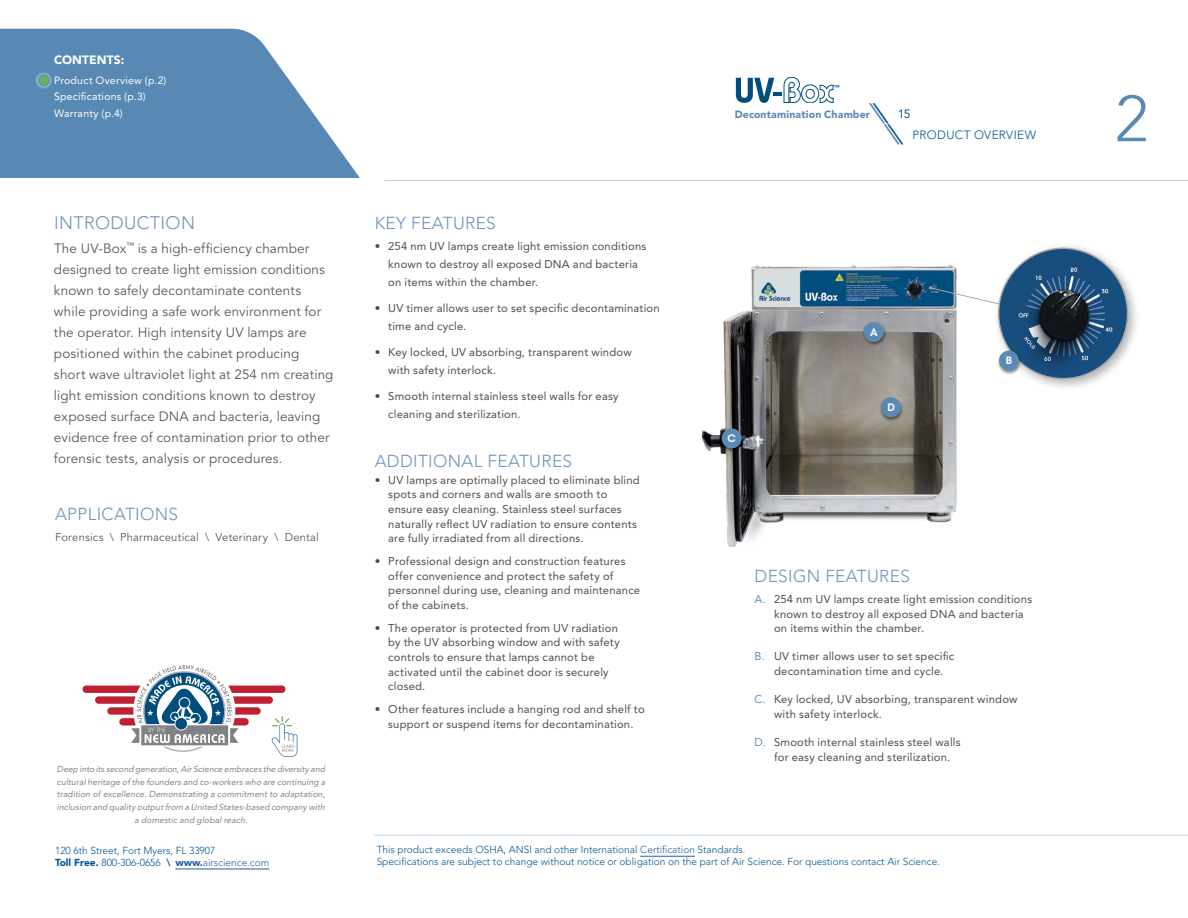
<style>
.page{position:relative;width:1188px;height:918px;background:#fff}
.page>*{position:absolute;margin:0;border:0;box-sizing:border-box;transform-origin:0 0}
.t1{font:300 64.5px "Avenir LT Std";color:#5889b4}
.t2{font:300 18px "Avenir LT Std";letter-spacing:.02em;color:#6d94ba}
.t3{font:300 17.25px "Avenir LT Std";letter-spacing:.02em;color:#6d94ba}
.t4{font:13.5px/21px "Avenir LT Std";letter-spacing:.01em;color:#58595b}
.t5{font:300 12px/21px "Avenir LT Std";letter-spacing:.025em;color:#005695}
.t6{font:900 12px "Avenir LT Std";letter-spacing:.01em;color:#fff}
.t7{font:11.25px/14.7px "Avenir LT Std";letter-spacing:.02em;color:#4d4d4f}
.t8{font:11.25px "Avenir LT Std";letter-spacing:.015em;color:#58595b}
.t9{font:10.5px/16.5px "Avenir LT Std";letter-spacing:.02em;color:#fff}
.t10{font:900 10.5px "Avenir LT Std";letter-spacing:.015em;color:#5889b4}
.t11{font:300 10.2px/12px "Avenir LT Std";color:#005695}
.t12{font:600 10.2px "ITC Avant Garde Std";color:#fff}
.t13{font:italic 8.7px/12.8px "Avenir LT Std";letter-spacing:.005em;color:#808285;text-align:center}
.s1{font-family:"ITC Avant Garde Std";font-weight:400;font-style:italic;font-size:24px;color:#5889b4}
.s2{font-family:"ITC Avant Garde Std";font-weight:400;font-style:italic;font-size:24px}
.s3{font-weight:400}
.s4{color:#658fb8}
.s5{font-weight:900}
.s6{font-weight:800}
.s7{font-weight:900;color:#215e9e}
.s8{color:#215e9e}
</style>
<div class="page">
<svg style="left:0;top:29px;width:360px;height:149px;background:#719abf"></svg>
<svg style="left:82px;top:665px;width:216px;height:92px"></svg>
<svg style="left:35px;top:72px;width:17px;height:17px"></svg>
<div style="left:38px;top:75px;width:11px;height:11px;background:#65b460;border-radius:50%"></div>
<div style="left:38px;top:75px;width:11px;height:11px;border:1px solid #5889b4;border-radius:50%"></div>
<hr style="left:384px;top:180px;width:804px;height:1px;background:#5889b4">
<hr style="left:175px;top:869px;width:94px;height:1px;background:#215e9e">
<hr style="left:640px;top:856px;width:55px;height:1px;background:#215e9e">
<hr style="left:375px;top:835px;width:813px;height:1px;background:#5889b4">
<svg style="left:736px;top:77px;width:103px;height:26px"></svg>
<img style="left:701px;top:265px;width:256px;height:282px">
<div style="left:862px;top:321px;width:26px;height:26px;background:#000;opacity:.75"></div>
<div style="left:864px;top:322px;width:19px;height:20px;background:#5b89b5;border-radius:50%"></div>
<div style="left:720px;top:428px;width:26px;height:25px;background:#000;opacity:.75"></div>
<div style="left:722px;top:429px;width:19px;height:19px;background:#5b89b5;border-radius:50%"></div>
<div style="left:879px;top:396px;width:26px;height:26px;background:#000;opacity:.75"></div>
<div style="left:881px;top:397px;width:20px;height:20px;background:#5b89b5;border-radius:50%"></div>
<svg style="left:929px;top:286px;width:63px;height:21px"></svg>
<div style="left:992px;top:242px;width:149px;height:150px;background:#000;opacity:.3"></div>
<img style="left:999px;top:248px;width:129px;height:131px">
<div style="left:997px;top:350px;width:26px;height:25px;background:#000;opacity:.75"></div>
<div style="left:999px;top:351px;width:20px;height:19px;background:#5b89b5;border-radius:50%"></div>
<p class="t6" style="left:54px;top:53px;width:72px">CONTENTS:</p>
<p class="t9" style="left:54px;top:72px;width:114px">Product Overview (p.2)<br>Specifications (p.3)<br>Warranty (p.4)</p>
<h2 class="t2" style="left:54px;top:212px;width:143px">INTRODUCTION</h2>
<p class="t4" style="left:54px;top:238px;width:281px">The UV-Box<sup>™</sup> is a high-efficiency chamber designed to create light emission conditions known to safely decontaminate contents while providing a safe work environment for the operator. High intensity UV lamps are positioned within the cabinet producing short wave ultraviolet light at 254 nm creating light emission conditions known to destroy exposed surface DNA and bacteria, leaving evidence free of contamination prior to other forensic tests, analysis or procedures.</p>
<h3 class="t3" style="left:55px;top:504px;width:125px">APPLICATIONS</h3>
<p class="t8" style="left:55px;top:531px;width:265px">Forensics \ Pharmaceutical \ Veterinary \ Dental</p>
<p class="t13" style="left:57px;top:763px;width:270px">Deep into its second generation, Air Science embraces the diversity and cultural heritage of the founders and co-workers who are continuing a tradition of excellence. Demonstrating a commitment to adaptation, inclusion and quality output from a United States-based company with a domestic and global reach.</p>
<h3 class="t3" style="left:375px;top:213px;width:123px">KEY FEATURES</h3>
<p class="t7" style="left:388px;top:237px;width:260px;line-height:18px;text-indent:-14px">• 254 nm UV lamps create light emission conditions known to destroy all exposed DNA and bacteria on items within the chamber.</p>
<p class="t7" style="left:388px;top:299px;width:273px;line-height:18px;text-indent:-14px">• UV timer allows user to set specific decontamination time and cycle.</p>
<p class="t7" style="left:388px;top:343px;width:245px;line-height:18px;text-indent:-14px">• Key locked, UV absorbing, transparent window with safety interlock.</p>
<p class="t7" style="left:388px;top:387px;width:232px;line-height:18px;text-indent:-14px">• Smooth internal stainless steel walls for easy cleaning and sterilization.</p>
<h3 class="t3" style="left:375px;top:450px;width:199px">ADDITIONAL FEATURES</h3>
<p class="t7" style="left:388px;top:473px;width:253px;text-indent:-14px">• UV lamps are optimally placed to eliminate blind spots and corners and walls are smooth to ensure easy cleaning. Stainless steel surfaces naturally reflect UV radiation to ensure contents are fully irradiated from all directions.</p>
<p class="t7" style="left:388px;top:554px;width:253px;text-indent:-14px">• Professional design and construction features offer convenience and protect the safety of personnel during use, cleaning and maintenance of the cabinets.</p>
<p class="t7" style="left:388px;top:621px;width:233px;text-indent:-14px">• The operator is protected from UV radiation by the UV absorbing window and with safety controls to ensure that lamps cannot be activated until the cabinet door is securely closed.</p>
<p class="t7" style="left:375px;top:702px;width:271px;text-align:center">• Other features include a hanging rod and shelf to support or suspend items for decontamination.</p>
<p class="t10" style="left:735px;top:108px;width:137px">Decontamination Chamber</p>
<p class="t5" style="left:888px;top:104px;width:150px;text-indent:-15px"><span class="s1">\</span><span class="s2">\</span><span class="s3">1 5<br></span><span class="s1">\</span><span class="s2">\</span>PRODUCT OVERVIEW</p>
<h1 class="t1" style="left:1115px;top:81px;width:35px">2</h1>
<p class="t12" style="left:728px;top:432px;width:10px">C</p>
<p class="t12" style="left:870px;top:325px;width:9px">A</p>
<p class="t12" style="left:887px;top:400px;width:9px">D</p>
<p class="t12" style="left:1006px;top:354px;width:8px">B</p>
<h3 class="t3" style="left:755px;top:566px;width:157px">DESIGN FEATURES</h3>
<p class="t7" style="left:774px;top:592px;width:260px;text-indent:-20px"><span class="s4">A.</span> 254 nm UV lamps create light emission conditions known to destroy all exposed DNA and bacteria on items within the chamber.</p>
<p class="t7" style="left:774px;top:649px;width:182px;text-indent:-19px"><span class="s4">B.</span> UV timer allows user to set specific decontamination time and cycle.</p>
<p class="t7" style="left:774px;top:692px;width:245px;text-indent:-19px"><span class="s4">C.</span> Key locked, UV absorbing, transparent window with safety interlock.</p>
<p class="t7" style="left:774px;top:735px;width:188px;text-indent:-19px"><span class="s4">D.</span> Smooth internal stainless steel walls for easy cleaning and sterilization.</p>
<p class="t11" style="left:55px;top:845px;width:216px">120 6th Street, Fort Myers, FL 33907<br><span class="s5">Toll Free.</span> 800-306-0656 <span class="s6">\</span> <span class="s7">www.</span><span class="s8">airscience.com</span></p>
<p class="t11" style="left:377px;top:844px;width:565px">This product exceeds OSHA, ANSI and other International <span class="s8">Certification</span> Standards.<br>Specifications are subject to change without notice or obligation on the part of Air Science. For questions contact Air Science.</p>
</div>
